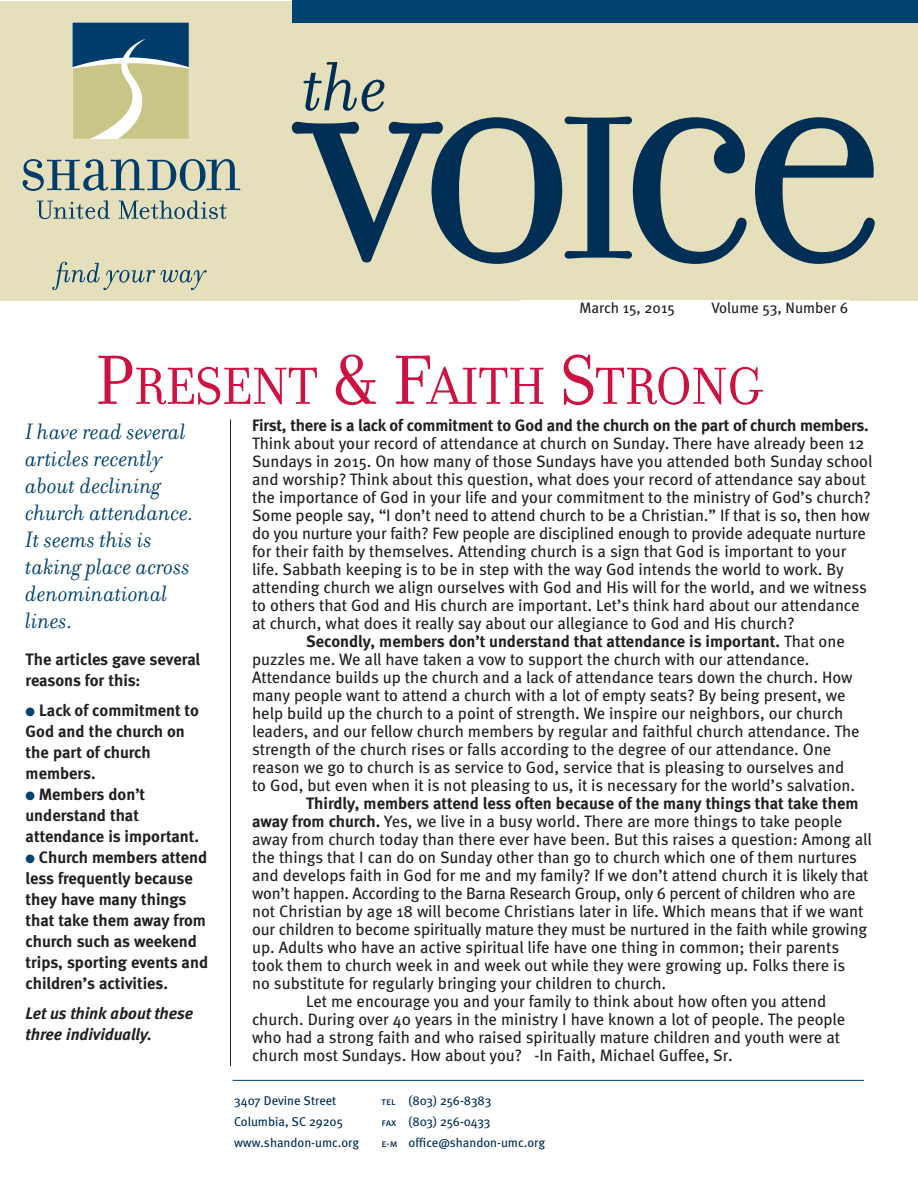
<style>
.page{position:relative;width:918px;height:1188px;background:#fff}
.page>*{position:absolute;margin:0;border:0;box-sizing:border-box;transform-origin:0 0}
.t1{font:345px "Filosofia";color:#002e54}
.t2{font:italic 75px "Filosofia";color:#002e54}
.t3{font:56.25px "Filosofia";letter-spacing:-.015em;color:#cd1141}
.t4{font:italic 24px/27px "Filosofia";color:#004270}
.t5{font:16.5px "Meta";color:#231f20}
.t6{font:700 16.5px/21px "Meta";color:#231f20}
.t7{font:italic 700 16.5px/21px "Meta";color:#231f20}
.t8{font:15px "Meta";color:#231f20}
.t9{font:12.75px/21px "Meta";color:#002e54}
.s1{font-size:219.3px}
.s2{font-size:75px}
.s3{color:#004270}
.s4{font-weight:400}
.s5{font-weight:700}
.s6{font-family:"Meta Book Caps";font-size:10.5px}
</style>
<div class="page">
<div style="left:0;top:1px;width:918px;height:300px;background:#e5e0bb"></div>
<svg style="left:23px;top:159px;width:217px;height:32px"></svg>
<svg style="left:37px;top:200px;width:73px;height:19px"></svg>
<svg style="left:119px;top:200px;width:108px;height:19px"></svg>
<svg style="left:52px;top:262px;width:155px;height:28px"></svg>
<svg style="left:73px;top:23px;width:116px;height:116px;background:#8fa08c"></svg>
<hr style="left:233px;top:1080px;width:631px;height:1px;background:#004270">
<div style="left:293px;top:1px;width:625px;height:22px;background:#004270"></div>
<hr style="left:230px;top:420px;width:1px;height:646px;background:#231f20">
<h2 class="t2" style="left:303px;top:40px;width:86px">the</h2>
<h1 class="t1" style="left:296px;top:-63px;width:595px">vo<span class="s1">I</span>ce</h1>
<p class="t8" style="left:580px;top:303px;width:97px">March 15, 2015</p>
<p class="t8" style="left:712px;top:303px;width:138px">Volume 53, Number 6</p>
<h3 class="t3" style="left:95px;top:352px;width:670px"><span class="s2">P</span>RESENT <span class="s2">&amp; F</span>AITH <span class="s2">S</span>TRONG</h3>
<h3 class="t4" style="left:26px;top:417px;width:170px">I have read several articles recently about declining church attendance.<br>It seems this is taking place across denominational lines.</h3>
<p class="t6" style="left:26px;top:649px;width:176px">The articles gave several reasons for this:</p>
<p class="t6" style="left:26px;top:700px;width:175px"><span class="s3">●</span> Lack of commitment to<br>God and the church on the part of church members.</p>
<p class="t6" style="left:26px;top:784px;width:175px"><span class="s3">●</span> Members don’t understand that attendance is important.</p>
<p class="t6" style="left:26px;top:847px;width:184px"><span class="s3">●</span> Church members attend less frequently because they have many things that take them away from church such as weekend trips, sporting events and children’s activities.</p>
<p class="t7" style="left:26px;top:1005px;width:169px">Let us think about these three individually.</p>
<p class="t6" style="left:252px;top:414px;width:618px">First, there is a lack of commitment to God and the church on the part of church members.</p>
<p class="t5" style="left:252px;top:437px;width:614px">Think about your record of attendance at church on Sunday. There have already been 12</p>
<p class="t5" style="left:252px;top:455px;width:622px">Sundays in 2015. On how many of those Sundays have you attended both Sunday school</p>
<p class="t5" style="left:252px;top:473px;width:615px">and worship? Think about this question, what does your record of attendance say about</p>
<p class="t5" style="left:252px;top:491px;width:620px">the importance of God in your life and your commitment to the ministry of God’s church?</p>
<p class="t5" style="left:252px;top:509px;width:619px">Some people say, “I don’t need to attend church to be a Christian.” If that is so, then how</p>
<p class="t5" style="left:252px;top:527px;width:615px">do you nurture your faith? Few people are disciplined enough to provide adequate nurture</p>
<p class="t5" style="left:252px;top:545px;width:596px">for their faith by themselves. Attending church is a sign that God is important to your</p>
<p class="t5" style="left:252px;top:563px;width:593px">life. Sabbath keeping is to be in step with the way God intends the world to work. By</p>
<p class="t5" style="left:252px;top:581px;width:616px">attending church we align ourselves with God and His will for the world, and we witness</p>
<p class="t5" style="left:252px;top:599px;width:609px">to others that God and His church are important. Let’s think hard about our attendance</p>
<p class="t5" style="left:252px;top:617px;width:544px">at church, what does it really say about our allegiance to God and His church?</p>
<p class="t6" style="left:306px;top:630px;width:540px">Secondly, members don’t understand that attendance is important. <span class="s4">That one</span></p>
<p class="t5" style="left:252px;top:653px;width:559px">puzzles me. We all have taken a vow to support the church with our attendance.</p>
<p class="t5" style="left:252px;top:671px;width:602px">Attendance builds up the church and a lack of attendance tears down the church. How</p>
<p class="t5" style="left:252px;top:689px;width:595px">many people want to attend a church with a lot of empty seats? By being present, we</p>
<p class="t5" style="left:252px;top:707px;width:593px">help build up the church to a point of strength. We inspire our neighbors, our church</p>
<p class="t5" style="left:252px;top:725px;width:609px">leaders, and our fellow church members by regular and faithful church attendance. The</p>
<p class="t5" style="left:252px;top:743px;width:581px">strength of the church rises or falls according to the degree of our attendance. One</p>
<p class="t5" style="left:252px;top:761px;width:594px">reason we go to church is as service to God, service that is pleasing to ourselves and</p>
<p class="t5" style="left:252px;top:779px;width:605px">to God, but even when it is not pleasing to us, it is necessary for the world’s salvation.</p>
<p class="t6" style="left:306px;top:792px;width:554px">Thirdly, members attend less often because of the many things that take them</p>
<p class="t5" style="left:252px;top:815px;width:592px"><span class="s5">away from church.</span> Yes, we live in a busy world. There are more things to take people</p>
<p class="t5" style="left:252px;top:833px;width:621px">away from church today than there ever have been. But this raises a question: Among all</p>
<p class="t5" style="left:252px;top:851px;width:607px">the things that I can do on Sunday other than go to church which one of them nurtures</p>
<p class="t5" style="left:252px;top:869px;width:618px">and develops faith in God for me and my family? If we don’t attend church it is likely that</p>
<p class="t5" style="left:252px;top:887px;width:605px">won’t happen. According to the Barna Research Group, only 6 percent of children who are</p>
<p class="t5" style="left:252px;top:905px;width:613px">not Christian by age 18 will become Christians later in life. Which means that if we want</p>
<p class="t5" style="left:252px;top:923px;width:617px">our children to become spiritually mature they must be nurtured in the faith while growing</p>
<p class="t5" style="left:252px;top:941px;width:589px">up. Adults who have an active spiritual life have one thing in common; their parents</p>
<p class="t5" style="left:252px;top:959px;width:595px">took them to church week in and week out while they were growing up. Folks there is</p>
<p class="t5" style="left:252px;top:977px;width:416px">no substitute for regularly bringing your children to church.</p>
<p class="t5" style="left:306px;top:995px;width:522px">Let me encourage you and your family to think about how often you attend</p>
<p class="t5" style="left:252px;top:1013px;width:595px">church. During over 40 years in the ministry I have known a lot of people. The people</p>
<p class="t5" style="left:252px;top:1031px;width:590px">who had a strong faith and who raised spiritually mature children and youth were at</p>
<p class="t5" style="left:252px;top:1049px;width:482px">church most Sundays. How about you? -In Faith, Michael Guffee, Sr.</p>
<p class="t9" style="left:234px;top:1091px;width:127px">3407 Devine Street<br>Columbia, SC 29205 www.shandon-umc.org</p>
<p class="t9" style="left:382px;top:1091px;width:165px"><span class="s6">tel</span> (803) 256-8383<br><span class="s6">fax</span> (803) 256-0433<br><span class="s6">e-m</span> office@shandon-umc.org</p>
</div>
